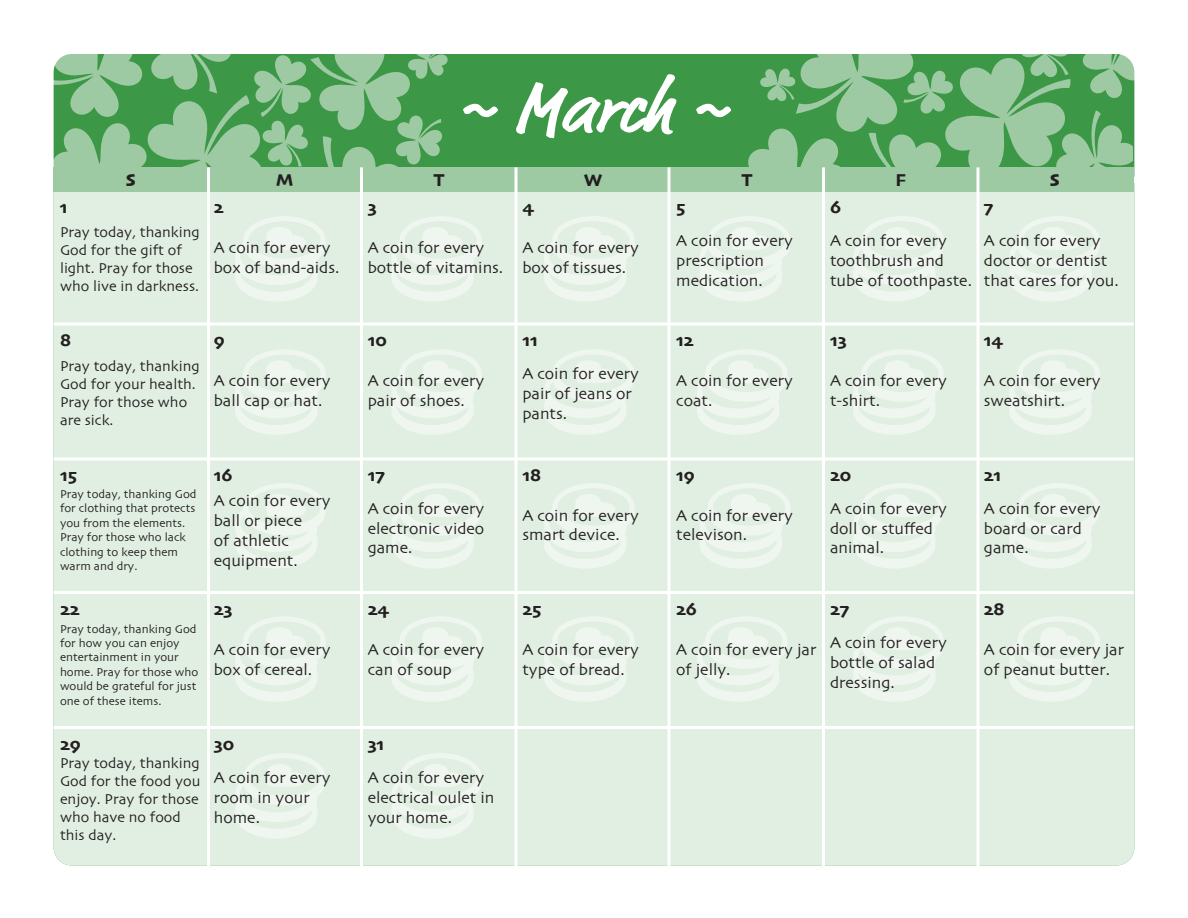
<style>
.page{position:relative;width:1188px;height:918px;background:#fff}
.page>*{position:absolute;margin:0;border:0;box-sizing:border-box;transform-origin:0 0}
.t1{font:700 72px "Market Pro";color:#fff}
.t2{font:18px "Skia";color:#231f20}
.t3{font:16.5px/19.8px "Skia";color:#231f20}
.t4{font:15px/18px "Skia";color:#231f20}
.t5{font:12px/14.4px "Skia";color:#231f20}
</style>
<div class="page">
<div style="left:54px;top:54px;width:1080px;height:138px;background:#3c9746;border-radius:18px"></div>
<div style="left:54px;top:167px;width:1080px;height:698px;background:#e1efe2;border-radius:18px"></div>
<div style="left:54px;top:167px;width:1080px;height:25px;background:#9dcaa2"></div>
<svg style="left:853px;top:483px;width:90px;height:85px"></svg>
<svg style="left:1010px;top:483px;width:90px;height:85px"></svg>
<svg style="left:1010px;top:350px;width:90px;height:85px"></svg>
<svg style="left:1010px;top:617px;width:90px;height:85px"></svg>
<svg style="left:853px;top:350px;width:90px;height:85px"></svg>
<svg style="left:853px;top:617px;width:90px;height:85px"></svg>
<svg style="left:697px;top:350px;width:90px;height:85px"></svg>
<svg style="left:697px;top:617px;width:90px;height:85px"></svg>
<svg style="left:544px;top:350px;width:90px;height:85px"></svg>
<svg style="left:544px;top:617px;width:90px;height:85px"></svg>
<svg style="left:392px;top:350px;width:90px;height:85px"></svg>
<svg style="left:392px;top:617px;width:90px;height:85px"></svg>
<svg style="left:392px;top:753px;width:90px;height:85px"></svg>
<svg style="left:235px;top:350px;width:90px;height:85px"></svg>
<svg style="left:235px;top:617px;width:90px;height:85px"></svg>
<svg style="left:235px;top:753px;width:90px;height:85px"></svg>
<svg style="left:700px;top:54px;width:435px;height:249px"></svg>
<svg style="left:700px;top:483px;width:90px;height:85px"></svg>
<svg style="left:544px;top:216px;width:90px;height:85px"></svg>
<svg style="left:544px;top:483px;width:90px;height:85px"></svg>
<svg style="left:392px;top:483px;width:90px;height:85px"></svg>
<svg style="left:53px;top:54px;width:429px;height:249px"></svg>
<svg style="left:235px;top:483px;width:90px;height:85px"></svg>
<hr style="left:207px;top:167px;width:3px;height:700px;background:#fff">
<hr style="left:360px;top:167px;width:3px;height:700px;background:#fff">
<hr style="left:514px;top:167px;width:4px;height:700px;background:#fff">
<hr style="left:668px;top:167px;width:2px;height:700px;background:#fff">
<hr style="left:822px;top:167px;width:3px;height:700px;background:#fff">
<hr style="left:976px;top:167px;width:4px;height:700px;background:#fff">
<svg style="left:54px;top:322px;width:1080px;height:4px;fill:#fff"></svg>
<hr style="left:54px;top:458px;width:1080px;height:2px;background:#fff">
<hr style="left:54px;top:591px;width:1080px;height:3px;background:#fff">
<hr style="left:54px;top:726px;width:1080px;height:3px;background:#fff">
<h1 class="t1" style="left:457px;top:58px;width:274px">~ March ~</h1>
<p class="t2" style="left:126px;top:170px;width:12px">S</p>
<p class="t2" style="left:276px;top:170px;width:19px">M</p>
<p class="t2" style="left:434px;top:170px;width:12px">T</p>
<p class="t2" style="left:584px;top:170px;width:20px">W</p>
<p class="t2" style="left:742px;top:170px;width:12px">T</p>
<p class="t2" style="left:896px;top:170px;width:12px">F</p>
<p class="t2" style="left:1050px;top:170px;width:12px">S</p>
<p class="t2" style="left:60px;top:196px;width:9px">1</p>
<p class="t4" style="left:60px;top:224px;width:141px">Pray today, thanking<br>God for the gift of light. Pray for those who live in darkness.</p>
<p class="t2" style="left:214px;top:196px;width:11px">2</p>
<p class="t3" style="left:214px;top:238px;width:127px">A coin for every box of band-aids.</p>
<p class="t2" style="left:60px;top:329px;width:13px">8</p>
<p class="t4" style="left:60px;top:358px;width:141px">Pray today, thanking<br>God for your health.<br>Pray for those who are sick.</p>
<p class="t2" style="left:214px;top:329px;width:13px">9</p>
<p class="t3" style="left:214px;top:372px;width:118px">A coin for every ball cap or hat.</p>
<p class="t2" style="left:60px;top:464px;width:18px">15</p>
<p class="t5" style="left:60px;top:488px;width:138px">Pray today, thanking God for clothing that protects you from the elements.<br>Pray for those who lack clothing to keep them warm and dry.</p>
<p class="t2" style="left:60px;top:598px;width:21px">22</p>
<p class="t5" style="left:60px;top:622px;width:140px">Pray today, thanking God for how you can enjoy entertainment in your home. Pray for those who would be grateful for just one of these items.</p>
<p class="t2" style="left:60px;top:733px;width:22px">29</p>
<p class="t4" style="left:60px;top:755px;width:142px">Pray today, thanking<br>God for the food you enjoy. Pray for those who have no food this day.</p>
<p class="t2" style="left:214px;top:464px;width:20px">16</p>
<p class="t3" style="left:214px;top:492px;width:118px">A coin for every ball or piece<br>of athletic equipment.</p>
<p class="t2" style="left:214px;top:598px;width:20px">23</p>
<p class="t3" style="left:214px;top:641px;width:118px">A coin for every box of cereal.</p>
<p class="t2" style="left:214px;top:733px;width:22px">30</p>
<p class="t3" style="left:214px;top:769px;width:118px">A coin for every room in your home.</p>
<p class="t2" style="left:368px;top:196px;width:10px">3</p>
<p class="t3" style="left:368px;top:238px;width:137px">A coin for every bottle of vitamins.</p>
<p class="t2" style="left:522px;top:196px;width:13px">4</p>
<p class="t3" style="left:522px;top:238px;width:118px">A coin for every box of tissues.</p>
<p class="t2" style="left:368px;top:329px;width:21px">10</p>
<p class="t3" style="left:368px;top:372px;width:118px">A coin for every pair of shoes.</p>
<p class="t2" style="left:368px;top:464px;width:19px">17</p>
<p class="t3" style="left:368px;top:500px;width:118px;text-align:justify">A coin for every electronic video game.</p>
<p class="t2" style="left:368px;top:598px;width:23px">24</p>
<p class="t3" style="left:368px;top:641px;width:118px">A coin for every can of soup</p>
<p class="t2" style="left:368px;top:733px;width:18px">31</p>
<p class="t3" style="left:368px;top:769px;width:128px">A coin for every electrical oulet in your home.</p>
<p class="t2" style="left:522px;top:329px;width:17px">11</p>
<p class="t3" style="left:522px;top:365px;width:118px">A coin for every pair of jeans or pants.</p>
<p class="t2" style="left:522px;top:464px;width:20px">18</p>
<p class="t3" style="left:522px;top:506px;width:118px">A coin for every smart device.</p>
<p class="t2" style="left:522px;top:598px;width:20px">25</p>
<p class="t3" style="left:522px;top:641px;width:118px">A coin for every type of bread.</p>
<p class="t2" style="left:676px;top:196px;width:11px">5</p>
<p class="t3" style="left:676px;top:232px;width:118px">A coin for every prescription medication.</p>
<p class="t2" style="left:676px;top:329px;width:19px">12</p>
<p class="t3" style="left:676px;top:372px;width:118px">A coin for every coat.</p>
<p class="t2" style="left:830px;top:196px;width:13px">6</p>
<p class="t3" style="left:830px;top:232px;width:143px">A coin for every toothbrush and tube of toothpaste.</p>
<p class="t2" style="left:984px;top:196px;width:11px">7</p>
<p class="t3" style="left:984px;top:232px;width:136px">A coin for every doctor or dentist that cares for you.</p>
<p class="t2" style="left:830px;top:329px;width:18px">13</p>
<p class="t3" style="left:830px;top:372px;width:118px">A coin for every t-shirt.</p>
<p class="t2" style="left:984px;top:329px;width:21px">14</p>
<p class="t3" style="left:984px;top:372px;width:118px">A coin for every sweatshirt.</p>
<p class="t2" style="left:676px;top:464px;width:20px">19</p>
<p class="t3" style="left:676px;top:506px;width:118px">A coin for every televison.</p>
<p class="t2" style="left:830px;top:464px;width:23px">20</p>
<p class="t3" style="left:830px;top:500px;width:118px">A coin for every doll or stuffed animal.</p>
<p class="t2" style="left:676px;top:598px;width:22px">26</p>
<p class="t3" style="left:676px;top:641px;width:142px">A coin for every jar of jelly.</p>
<p class="t2" style="left:830px;top:598px;width:21px">27</p>
<p class="t3" style="left:830px;top:634px;width:118px">A coin for every bottle of salad dressing.</p>
<p class="t2" style="left:984px;top:464px;width:19px">21</p>
<p class="t3" style="left:984px;top:500px;width:118px">A coin for every board or card game.</p>
<p class="t2" style="left:984px;top:598px;width:22px">28</p>
<p class="t3" style="left:984px;top:641px;width:142px">A coin for every jar of peanut butter.</p>
</div>
